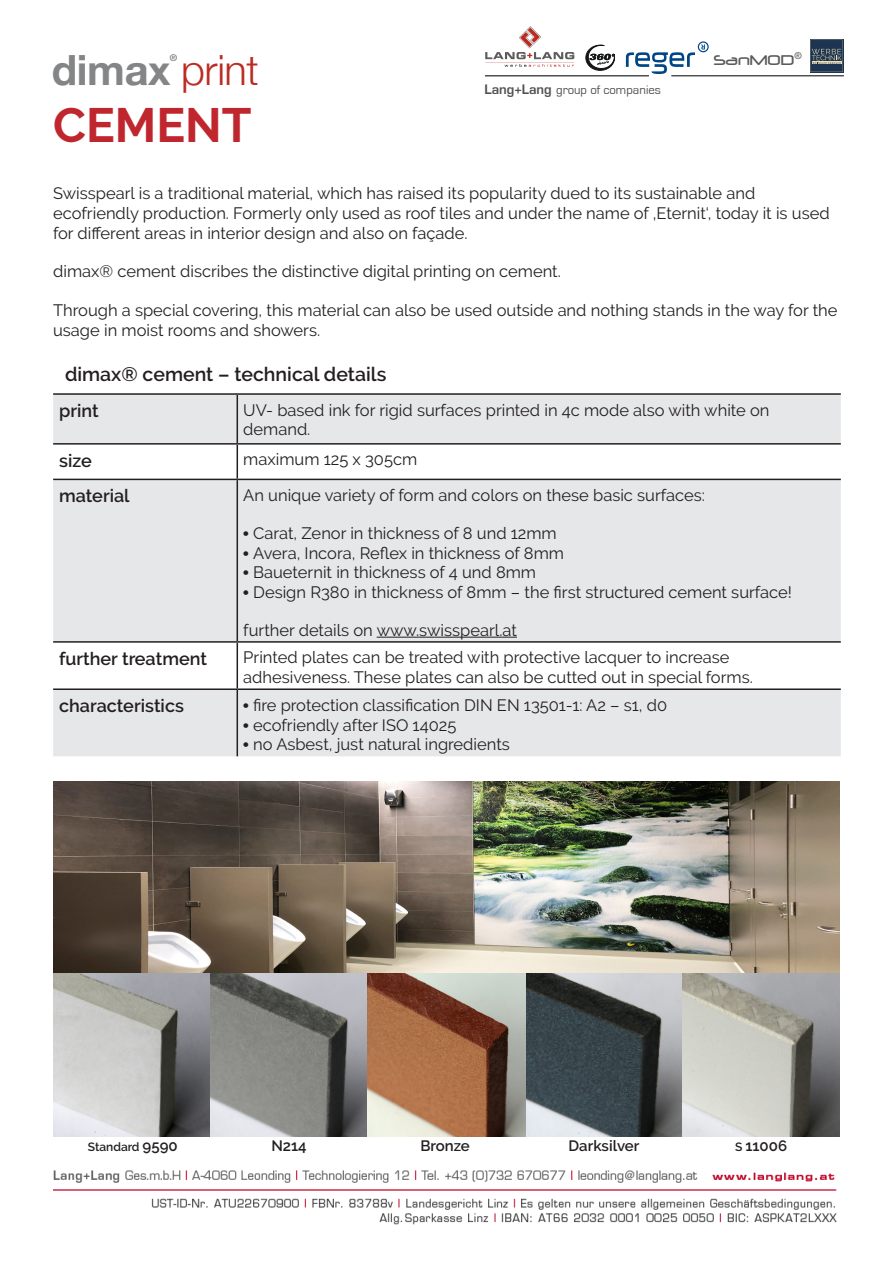
<style>
.page{position:relative;width:893px;height:1263px;background:#fff}
.page>*{position:absolute;margin:0;border:0;box-sizing:border-box;transform-origin:0 0}
.Absatzformat_3{font:700 48px "Raleway";color:#c0262d}
.t1{font:700 41.7px "Helvetica Neue";letter-spacing:-.01em;color:#848586}
.Unteruberschrift{font:600 19.5px "Raleway";color:#231f20}
.Unteruberschrift-2{font:600 18px "Raleway";color:#231f20}
.Text{font:16.5px/19.8px "Raleway";color:#231f20}
.t2{font:16.5px "Neuropol";color:#5b5b5b}
.Unteruberschrift-3{font:600 15px "Raleway";color:#231f20}
.t3{font:12.75px "Eurostile";color:rgb(21 22 22/.75)}
.Unteruberschrift-4{font:600 12px "Raleway";color:#231f20}
.t4{font:700 9.3px "Helvetica Neue";color:#848586}
.s1{font-weight:600}
.s2{font-weight:300;color:#bc2b21}
.s3{font-family:"Times"}
.s4{font-size:15px}
.s5{font-size:12px}
</style>
<div class="page">
<svg style="left:586px;top:45px;width:29px;height:26px"></svg>
<svg style="left:485px;top:26px;width:89px;height:41px"></svg>
<svg style="left:626px;top:41px;width:83px;height:33px"></svg>
<hr style="left:485px;top:76px;width:163px;height:1px;background:#151616">
<div style="left:485px;top:75px;width:164px;height:1px;border:1px solid #151616"></div>
<hr style="left:672px;top:76px;width:171px;height:1px;background:#151616">
<div style="left:672px;top:75px;width:172px;height:1px;border:1px solid #151616"></div>
<svg style="left:810px;top:39px;width:33px;height:34px"></svg>
<svg style="left:810px;top:40px;width:33px;height:32px"></svg>
<img style="left:53px;top:1170px;width:784px;height:55px">
<svg style="left:53px;top:395px;width:788px;height:361px;fill:#e6e7e9"></svg>
<hr style="left:53px;top:393px;width:184px;height:2px;background:#231f20">
<hr style="left:237px;top:393px;width:604px;height:2px;background:#231f20">
<hr style="left:237px;top:395px;width:1px;height:48px;background:#231f20">
<hr style="left:53px;top:443px;width:184px;height:2px;background:#231f20">
<hr style="left:237px;top:443px;width:604px;height:2px;background:#231f20">
<hr style="left:237px;top:445px;width:1px;height:34px;background:#231f20">
<hr style="left:53px;top:479px;width:184px;height:1px;background:#231f20">
<hr style="left:237px;top:479px;width:604px;height:1px;background:#231f20">
<hr style="left:237px;top:480px;width:1px;height:161px;background:#231f20">
<hr style="left:53px;top:641px;width:184px;height:2px;background:#231f20">
<hr style="left:237px;top:641px;width:604px;height:2px;background:#231f20">
<hr style="left:237px;top:643px;width:1px;height:45px;background:#231f20">
<hr style="left:53px;top:688px;width:184px;height:2px;background:#231f20">
<hr style="left:237px;top:688px;width:604px;height:2px;background:#231f20">
<hr style="left:237px;top:690px;width:1px;height:66px;background:#231f20">
<hr style="left:377px;top:637px;width:140px;height:1px;background:#231f20">
<img style="left:53px;top:781px;width:787px;height:355px">
<p class="t4" style="left:170px;top:52px;width:9px">®</p>
<p class="t2" style="left:714px;top:51px;width:90px">SanMOD<sup>®</sup></p>
<p class="t3" style="left:484px;top:83px;width:178px"><span class="s1">Lang+Lang</span> group of companies</p>
<h2 class="t1" style="left:52px;top:44px;width:209px">dimax <span class="s2">print</span></h2>
<p class="Absatzformat_3" style="left:53px;top:98px;width:200px">CEMENT</p>
<p class="Text" style="left:53px;top:184px;width:778px">Swisspearl is a traditional material, which has raised its popularity dued to its sustainable and ecofriendly production. Formerly only used as roof tiles and under the name of ‚Eternit‘, today it is used for different areas in interior design and also on façade.</p>
<p class="Text" style="left:53px;top:261px;width:509px">dimax® cement discribes the distinctive digital printing on cement.</p>
<p class="Text" style="left:53px;top:301px;width:786px">Through a special covering, this material can also be used outside and nothing stands in the way for the usage in moist rooms and showers.</p>
<p class="Unteruberschrift" style="left:65px;top:363px;width:323px">dimax® cement – technical details</p>
<p class="Unteruberschrift-2" style="left:59px;top:400px;width:41px">print</p>
<p class="Text" style="left:243px;top:400px;width:528px">UV- based ink for rigid surfaces printed in 4c mode also with white on demand.</p>
<p class="Unteruberschrift-2" style="left:59px;top:450px;width:34px">size</p>
<p class="Text" style="left:243px;top:450px;width:175px">maximum 125 x 305cm</p>
<p class="Unteruberschrift-2" style="left:59px;top:486px;width:72px">material</p>
<p class="Text" style="left:243px;top:485px;width:463px">An unique variety of form and colors on these basic surfaces:</p>
<p class="Text" style="left:243px;top:523px;width:315px"><span class="s3">•</span> Carat, Zenor in thickness of 8 und 12mm</p>
<p class="Text" style="left:243px;top:543px;width:322px"><span class="s3">•</span> Avera, Incora, Reflex in thickness of 8mm</p>
<p class="Text" style="left:243px;top:562px;width:294px"><span class="s3">•</span> Baueternit in thickness of 4 und 8mm</p>
<p class="Text" style="left:243px;top:582px;width:550px"><span class="s3">•</span> Design R380 in thickness of 8mm – the first structured cement surface!</p>
<p class="Text" style="left:243px;top:620px;width:275px">further details on www.swisspearl.at</p>
<p class="Unteruberschrift-2" style="left:59px;top:648px;width:149px">further treatment</p>
<p class="Text" style="left:243px;top:648px;width:511px">Printed plates can be treated with protective lacquer to increase adhesiveness. These plates can also be cutted out in special forms.</p>
<p class="Unteruberschrift-2" style="left:59px;top:695px;width:126px">characteristics</p>
<p class="Text" style="left:243px;top:695px;width:425px"><span class="s3">•</span> fire protection classification DIN EN 13501-1: A2 – s1, d0</p>
<p class="Text" style="left:243px;top:715px;width:215px"><span class="s3">•</span> ecofriendly after ISO 14025</p>
<p class="Text" style="left:243px;top:735px;width:268px"><span class="s3">•</span> no Asbest, just natural ingredients</p>
<p class="Unteruberschrift-4" style="left:88px;top:1139px;width:91px">Standard <span class="s4">9590</span></p>
<p class="Unteruberschrift-3" style="left:271px;top:1137px;width:37px">N214</p>
<p class="Unteruberschrift-3" style="left:420px;top:1137px;width:51px">Bronze</p>
<p class="Unteruberschrift-3" style="left:569px;top:1137px;width:72px">Darksilver</p>
<p class="Unteruberschrift-3" style="left:735px;top:1137px;width:53px"><span class="s5">S</span> 11006</p>
</div>
